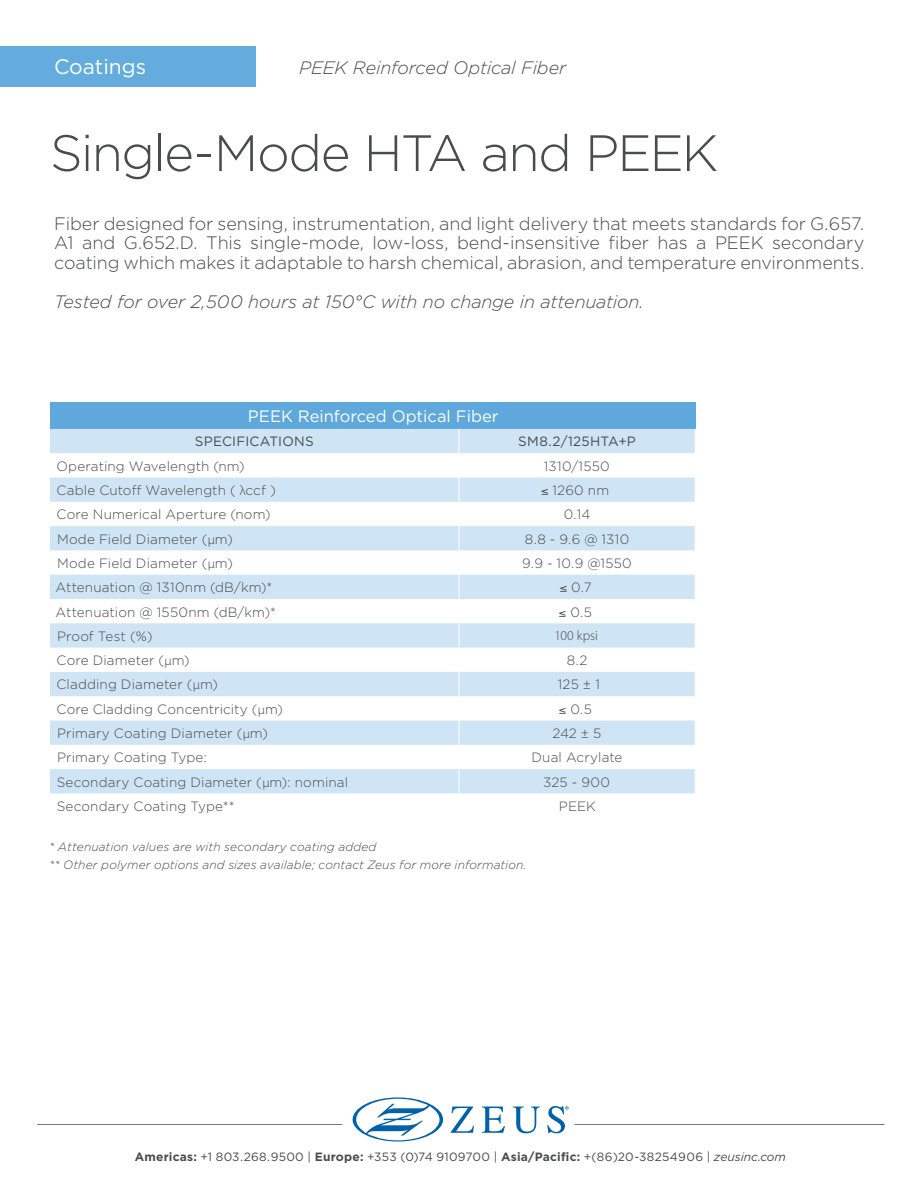
<style>
.page{position:relative;width:918px;height:1188px;background:#fff}
.page>*{position:absolute;margin:0;border:0;box-sizing:border-box;transform-origin:0 0}
.t1{font:300 51px "Gotham";letter-spacing:-.035em;color:#4a4b4b}
.Zeus-Body-Copy{font:21px "Gotham";color:#fff}
.t2{font:300 18px/19.5px "Gotham";letter-spacing:-.005em;color:#4a4b4b;text-align:justify}
.t3{font:italic 300 18px "Gotham";letter-spacing:-.01em;color:#4a4b4b}
.t4{font:16.5px "Gotham";color:#fff}
.t5{font:300 13.5px "Gotham";letter-spacing:.01em;color:#4a4b4b}
.t6{font:13.5px "Gotham";letter-spacing:.015em;color:#4a4b4b}
.t7{font:300 13.5px "Myriad Pro";color:#4a4b4b}
.t8{font:italic 300 12px "Gotham";letter-spacing:.01em;color:#4a4b4b}
.t9{font:12px "Gotham";letter-spacing:.025em;color:#4a4b4b}
.s1{font-family:"Myriad Pro"}
.s2{font-weight:700;color:#4b4c4c}
.s3{font-style:italic}
</style>
<div class="page">
<div style="left:0;top:47px;width:255px;height:40px;background:#63acdd"></div>
<div style="left:50px;top:402px;width:645px;height:27px;background:#5ea8dc"></div>
<svg style="left:50px;top:429px;width:645px;height:365px"></svg>
<hr style="left:575px;top:1124px;width:309px;height:1px;background:#797a78">
<svg style="left:451px;top:1107px;width:23px;height:26px"></svg>
<svg style="left:482px;top:1107px;width:23px;height:26px"></svg>
<svg style="left:513px;top:1107px;width:27px;height:26px"></svg>
<svg style="left:353px;top:1097px;width:90px;height:45px"></svg>
<svg style="left:547px;top:1106px;width:22px;height:27px"></svg>
<hr style="left:38px;top:1124px;width:304px;height:1px;background:#797a78">
<p class="Zeus-Body-Copy" style="left:54px;top:53px;width:94px">Coatings</p>
<p class="t3" style="left:299px;top:56px;width:269px">PEEK Reinforced Optical Fiber</p>
<p class="t1" style="left:50px;top:121px;width:670px">Single-Mode HTA and PEEK</p>
<p class="t2" style="left:54px;top:213px;width:812px">Fiber designed for sensing, instrumentation, and light delivery that meets standards for G.657.<br>A1 and G.652.D. This single-mode, low-loss, bend-insensitive fiber has a PEEK secondary coating which makes it adaptable to harsh chemical, abrasion, and temperature environments.</p>
<p class="t3" style="left:54px;top:290px;width:591px">Tested for over 2,500 hours at 150°C with no change in attenuation.</p>
<p class="t4" style="left:248px;top:406px;width:252px">PEEK Reinforced Optical Fiber</p>
<p class="t6" style="left:195px;top:433px;width:120px">SPECIFICATIONS</p>
<p class="t6" style="left:518px;top:433px;width:119px">SM8.2/125HTA+P</p>
<p class="t5" style="left:57px;top:457px;width:190px">Operating Wavelength (nm)</p>
<p class="t5" style="left:544px;top:457px;width:68px">1310/1550</p>
<p class="t5" style="left:57px;top:482px;width:221px">Cable Cutoff Wavelength ( <span class="s1">λ</span>ccf )</p>
<p class="t5" style="left:541px;top:482px;width:70px">≤ 1260 nm</p>
<p class="t5" style="left:57px;top:506px;width:216px">Core Numerical Aperture (nom)</p>
<p class="t5" style="left:564px;top:506px;width:28px">0.14</p>
<p class="t5" style="left:57px;top:530px;width:177px">Mode Field Diameter (<span class="s1">µ</span>m)</p>
<p class="t5" style="left:525px;top:530px;width:106px">8.8 - 9.6 @ 1310</p>
<p class="t5" style="left:57px;top:555px;width:177px">Mode Field Diameter (<span class="s1">µ</span>m)</p>
<p class="t5" style="left:522px;top:555px;width:111px">9.9 - 10.9 @1550</p>
<p class="t5" style="left:56px;top:579px;width:218px">Attenuation @ 1310nm (dB/km)*</p>
<p class="t5" style="left:560px;top:579px;width:34px">≤ 0.7</p>
<p class="t5" style="left:56px;top:603px;width:222px">Attenuation @ 1550nm (dB/km)*</p>
<p class="t5" style="left:559px;top:603px;width:34px">≤ 0.5</p>
<p class="t5" style="left:57px;top:628px;width:97px">Proof Test (%)</p>
<p class="t7" style="left:555px;top:628px;width:45px">100 kpsi</p>
<p class="t5" style="left:57px;top:652px;width:135px">Core Diameter (<span class="s1">µ</span>m)</p>
<p class="t5" style="left:567px;top:652px;width:22px">8.2</p>
<p class="t5" style="left:57px;top:676px;width:163px">Cladding Diameter (<span class="s1">µ</span>m)</p>
<p class="t5" style="left:558px;top:676px;width:43px">125 ± 1</p>
<p class="t5" style="left:57px;top:700px;width:228px">Core Cladding Concentricity (<span class="s1">µ</span>m)</p>
<p class="t5" style="left:559px;top:700px;width:34px">≤ 0.5</p>
<p class="t5" style="left:57px;top:725px;width:212px">Primary Coating Diameter (<span class="s1">µ</span>m)</p>
<p class="t5" style="left:552px;top:725px;width:51px">242 ± 5</p>
<p class="t5" style="left:57px;top:749px;width:151px">Primary Coating Type:</p>
<p class="t5" style="left:531px;top:749px;width:93px">Dual Acrylate</p>
<p class="t5" style="left:57px;top:773px;width:293px">Secondary Coating Diameter (<span class="s1">µ</span>m): nominal</p>
<p class="t5" style="left:543px;top:773px;width:68px">325 - 900</p>
<p class="t5" style="left:57px;top:798px;width:179px">Secondary Coating Type**</p>
<p class="t5" style="left:559px;top:798px;width:39px">PEEK</p>
<p class="t8" style="left:49px;top:839px;width:329px">* Attenuation values are with secondary coating added</p>
<p class="t8" style="left:49px;top:858px;width:479px">** Other polymer options and sizes available; contact Zeus for more information.</p>
<p class="t9" style="left:135px;top:1149px;width:653px"><span class="s2">Americas:</span> +1 803.268.9500 | <span class="s2">Europe:</span> +353 (0)74 9109700 | <span class="s2">Asia/Pacific:</span> +(86)20-38254906 | <span class="s3">zeusinc.com</span></p>
</div>
